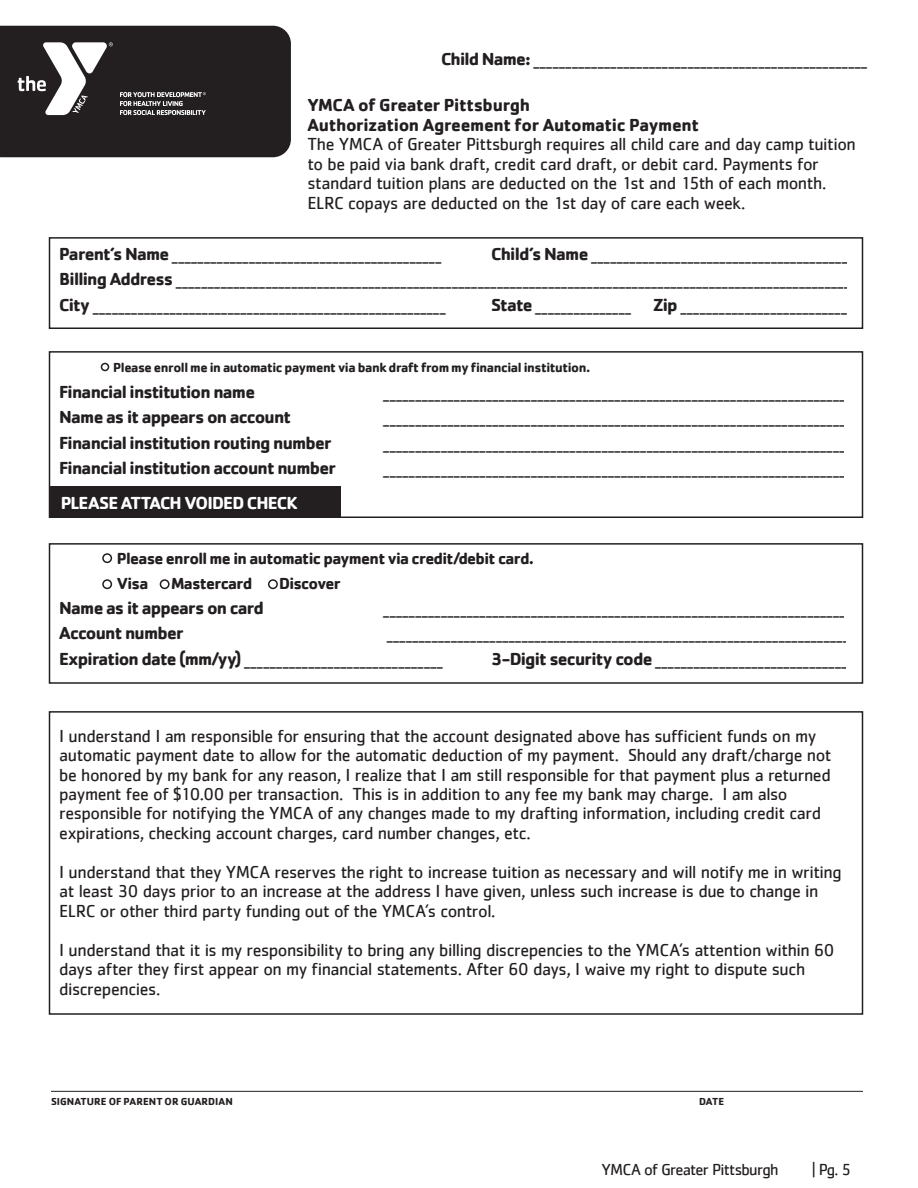
<style>
.page{position:relative;width:918px;height:1188px;background:#fff}
.page>*{position:absolute;margin:0;border:0;box-sizing:border-box;transform-origin:0 0}
.t1{font:18px/19.5px "Cachet";letter-spacing:-.025em;color:#231f20}
.t2{font:700 18px "Cachet";letter-spacing:-.045em;color:#231f20}
.t3{font:700 18px/19.5px "Cachet";letter-spacing:-.02em;color:#231f20}
.t4{font:700 18px "Cachet";letter-spacing:-.045em;color:#fff}
.t5{font:700 16.5px/25.5px "Cachet";letter-spacing:-.04em;color:#231f20}
.t6{font:16.5px "Cachet";letter-spacing:-.045em;color:#231f20}
.t7{font:700 13.5px "Cachet";letter-spacing:-.035em;color:#231f20}
.t8{font:700 10.5px "Cachet";letter-spacing:.005em;color:#231f20}
.s1{font-weight:700}
</style>
<div class="page">
<div style="left:49px;top:237px;width:814px;height:92px;border:2px solid #231f20"></div>
<div style="left:49px;top:351px;width:814px;height:167px;border:2px solid #231f20"></div>
<div style="left:49px;top:543px;width:814px;height:141px;border:2px solid #231f20"></div>
<div style="left:49px;top:711px;width:814px;height:304px;border:2px solid #231f20"></div>
<hr style="left:51px;top:1091px;width:812px;height:1px;background:#231f20">
<div style="left:50px;top:486px;width:291px;height:31px;background:#231f20"></div>
<div style="left:101px;top:363px;width:8px;height:8px;border:2px solid #231f20;border-radius:50%"></div>
<div style="left:102px;top:553px;width:10px;height:10px;border:2px solid #231f20;border-radius:50%"></div>
<div style="left:102px;top:579px;width:10px;height:10px;border:2px solid #231f20;border-radius:50%"></div>
<div style="left:160px;top:579px;width:10px;height:10px;border:2px solid #231f20;border-radius:50%"></div>
<div style="left:268px;top:579px;width:10px;height:10px;border:2px solid #231f20;border-radius:50%"></div>
<svg style="left:0;top:26px;width:291px;height:131px;background:#363233"></svg>
<p class="t1" style="left:441px;top:49px;width:428px"><span class="s1">Child Name:</span> ____________________________________________________</p>
<p class="t3" style="left:308px;top:95px;width:393px">YMCA of Greater Pittsburgh<br>Authorization Agreement for Automatic Payment</p>
<p class="t1" style="left:308px;top:134px;width:550px">The YMCA of Greater Pittsburgh requires all child care and day camp tuition to be paid via bank draft, credit card draft, or debit card. Payments for standard tuition plans are deducted on the 1st and 15th of each month.<br>ELRC copays are deducted on the 1st day of care each week.</p>
<p class="t1" style="left:59px;top:244px;width:384px"><span class="s1">Parent’s Name</span> __________________________________________</p>
<p class="t1" style="left:59px;top:241px;width:792px;line-height:25.5px;text-indent:432px"><span class="s1">Child’s Name</span> ________________________________________<br><span class="s1">Billing Address</span> _________________________________________________________________________________________________________<br><span class="s1">City</span> _______________________________________________________</p>
<p class="t1" style="left:491px;top:295px;width:364px"><span class="s1">State</span> _______________ <span class="s1">Zip</span> ___________________________</p>
<p class="t7" style="left:113px;top:359px;width:479px">Please enroll me in automatic payment via bank draft from my financial institution.</p>
<p class="t2" style="left:59px;top:380px;width:197px">Financial institution name</p>
<p class="t1" style="left:383px;top:381px;width:470px">_________________________________________________________________________</p>
<p class="t2" style="left:59px;top:405px;width:233px">Name as it appears on account</p>
<p class="t1" style="left:383px;top:407px;width:470px">_________________________________________________________________________</p>
<p class="t2" style="left:59px;top:431px;width:274px">Financial institution routing number</p>
<p class="t1" style="left:383px;top:432px;width:470px">_________________________________________________________________________</p>
<p class="t2" style="left:59px;top:456px;width:278px">Financial institution account number</p>
<p class="t1" style="left:383px;top:458px;width:477px">__________________________________________________________________________</p>
<p class="t4" style="left:61px;top:491px;width:238px">PLEASE ATTACH VOIDED CHECK</p>
<p class="t5" style="left:117px;top:545px;width:419px">Please enroll me in automatic payment via credit/debit card.<br>Visa</p>
<p class="t5" style="left:171px;top:570px;width:83px">Mastercard</p>
<p class="t5" style="left:279px;top:570px;width:63px">Discover</p>
<p class="t2" style="left:59px;top:596px;width:206px">Name as it appears on card</p>
<p class="t1" style="left:383px;top:598px;width:464px">________________________________________________________________________</p>
<p class="t2" style="left:59px;top:622px;width:126px">Account number</p>
<p class="t1" style="left:59px;top:620px;width:791px;line-height:25.5px;text-indent:328px">________________________________________________________________________<br><span class="s1">Expiration date (mm/yy)</span> _______________________________</p>
<p class="t1" style="left:491px;top:649px;width:358px"><span class="s1">3-Digit security code</span> ______________________________</p>
<p class="t1" style="left:59px;top:725px;width:774px">I understand I am responsible for ensuring that the account designated above has sufficient funds on my automatic payment date to allow for the automatic deduction of my payment. Should any draft/charge not be honored by my bank for any reason, I realize that I am still responsible for that payment plus a returned payment fee of $10.00 per transaction. This is in addition to any fee my bank may charge. I am also responsible for notifying the YMCA of any changes made to my drafting information, including credit card expirations, checking account charges, card number changes, etc.</p>
<p class="t1" style="left:59px;top:862px;width:784px">I understand that they YMCA reserves the right to increase tuition as necessary and will notify me in writing at least 30 days prior to an increase at the address I have given, unless such increase is due to change in<br>ELRC or other third party funding out of the YMCA’s control.</p>
<p class="t1" style="left:59px;top:940px;width:777px">I understand that it is my responsibility to bring any billing discrepencies to the YMCA’s attention within 60 days after they first appear on my financial statements. After 60 days, I waive my right to dispute such discrepencies.</p>
<p class="t8" style="left:51px;top:1094px;width:183px">SIGNATURE OF PARENT OR GUARDIAN</p>
<p class="t8" style="left:699px;top:1094px;width:27px">DATE</p>
<p class="t6" style="left:601px;top:1160px;width:179px">YMCA of Greater Pittsburgh</p>
<p class="t6" style="left:813px;top:1160px;width:40px">| Pg. 5</p>
</div>
